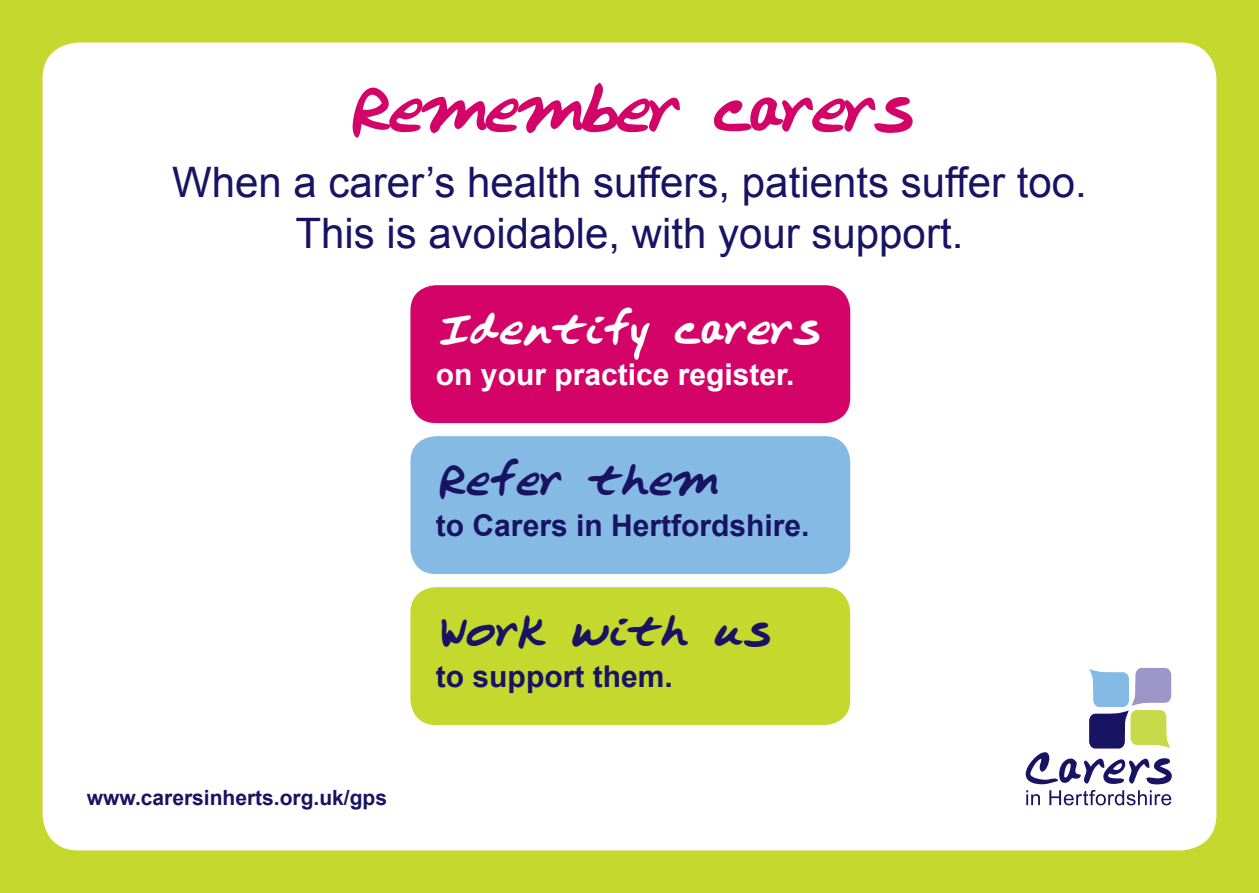
<style>
.page{position:relative;width:1259px;height:893px;background:#c4d82d}
.page>*{position:absolute;margin:0;border:0;box-sizing:border-box;transform-origin:0 0}
.t1{font:66px "Rustys Hand";letter-spacing:-.04em;color:#d40367}
.t2{font:45px "Rustys Hand";color:#191364}
.t3{font:45px "Rustys Hand";color:#fff}
.t4{font:42px/51px "Arial";color:#191364;text-align:center}
.t5{font:700 30px "Arial";color:#191364}
.t6{font:700 30px "Arial";color:#fff}
.t7{font:700 21px "Arial";color:#191364}
</style>
<div class="page">
<div style="left:43px;top:43px;width:1173px;height:807px;background:#fff;border-radius:36px"></div>
<div style="left:410px;top:285px;width:440px;height:138px;background:#d40367;border-radius:26px"></div>
<div style="left:410px;top:436px;width:440px;height:138px;background:#85bae4;border-radius:26px"></div>
<div style="left:410px;top:587px;width:440px;height:138px;background:#c4d82d;border-radius:26px"></div>
<svg style="left:1026px;top:790px;width:14px;height:15px"></svg>
<svg style="left:1049px;top:790px;width:122px;height:15px"></svg>
<svg style="left:1025px;top:668px;width:146px;height:116px"></svg>
<svg style="left:631px;top:323px;width:19px;height:37px"></svg>
<p class="t1" style="left:347px;top:69px;width:568px">Remember carers</p>
<p class="t4" style="left:172px;top:157px;width:916px">When a carer’s health suffers, patients suffer too.<br>This is avoidable, with your support.</p>
<p class="t3" style="left:436px;top:301px;width:385px">Identif carers</p>
<p class="t6" style="left:436px;top:358px;width:360px">on your practice register.</p>
<p class="t2" style="left:436px;top:452px;width:283px">Refer them</p>
<p class="t5" style="left:436px;top:509px;width:375px">to Carers in Hertfordshire.</p>
<p class="t7" style="left:87px;top:786px;width:302px">www.carersinherts.org.uk/gps</p>
<p class="t2" style="left:436px;top:603px;width:336px">Work with us</p>
<p class="t5" style="left:436px;top:660px;width:238px">to support them.</p>
</div>
